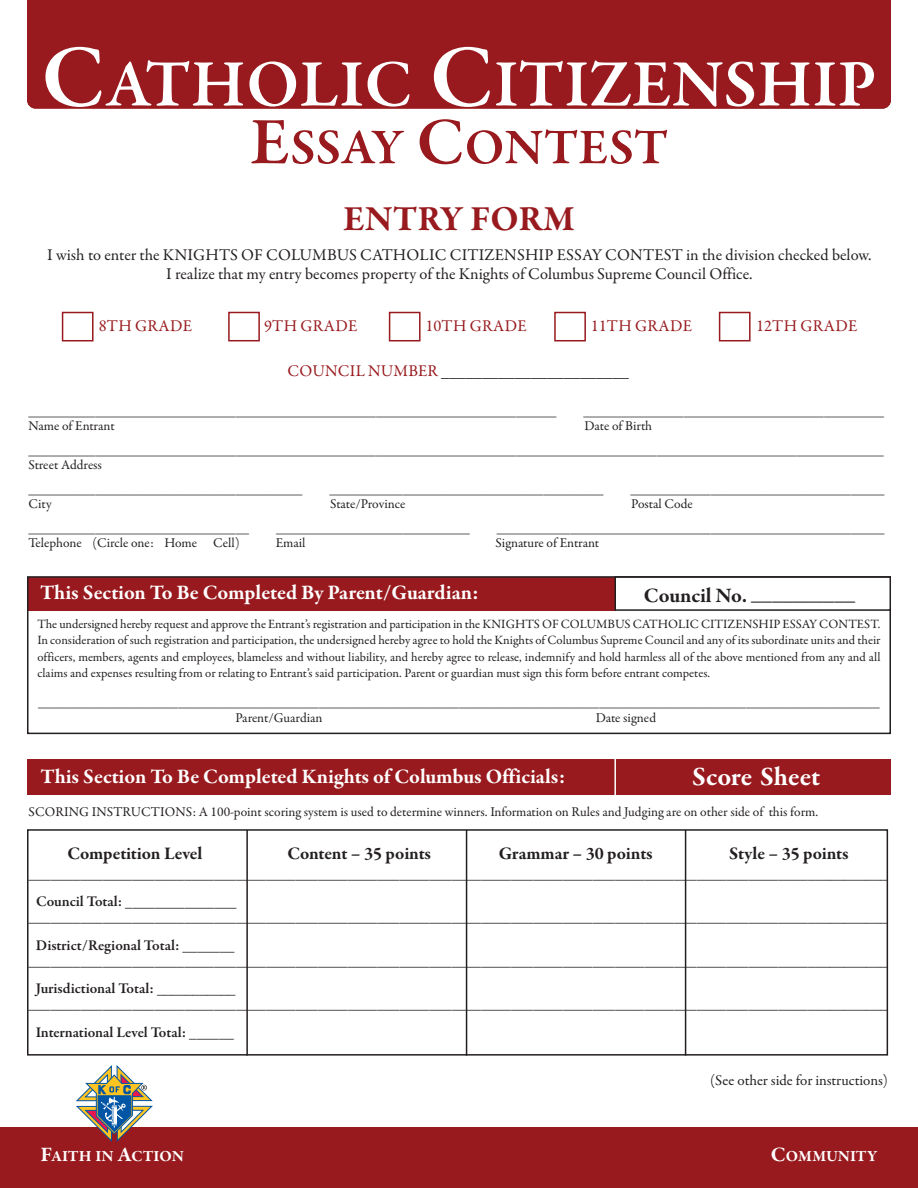
<style>
.page{position:relative;width:918px;height:1188px;background:#fff}
.page>*{position:absolute;margin:0;border:0;box-sizing:border-box;transform-origin:0 0}
.t1{font:600 67.5px "Garamond Premr Pro";color:#fff}
.t2{font:600 50.7px "Garamond Premr Pro";letter-spacing:.005em;color:#981a1e}
.t3{font:700 36px "Garamond Premr Pro";letter-spacing:.005em;color:#981a1e}
.t4{font:700 27px "Garamond Premr Pro";color:#fff}
.t5{font:700 21px "Garamond Premr Pro";color:#fff}
.t6{font:700 21px "Garamond Premr Pro";letter-spacing:-.005em;color:#231f20}
.t7{font:700 18px "Garamond Premr Pro";letter-spacing:-.01em;color:#231f20}
.t8{font:16.5px/19.8px "Garamond Premr Pro";color:#231f20;text-align:center}
.t9{font:16.5px "Garamond Premr Pro";letter-spacing:.02em;color:#981a1e}
.t10{font:700 15.75px "Garamond Premr Pro";color:#fff}
.t11{font:600 15px/28.5px "Garamond Premr Pro";color:#231f20}
.t12{font:15px "Garamond Premr Pro";color:#231f20}
.t13{font:13.5px/24px "Garamond Premr Pro";color:#231f20}
.t14{font:700 13.5px "Garamond Premr Pro";color:#231f20}
.t15{font:12.75px/16.5px "Garamond Premr Pro";letter-spacing:-.005em;color:#231f20;text-align:justify}
.s1{font-size:90px}
.s2{font-size:67.5px}
.s3{color:#981a1e}
.s4{font-size:21px}
</style>
<div class="page">
<div style="left:27px;top:0;width:864px;height:109px;background:#981a1e"></div>
<div style="left:62px;top:312px;width:32px;height:29px;border:2px solid #981a1e"></div>
<div style="left:228px;top:312px;width:32px;height:29px;border:2px solid #981a1e"></div>
<div style="left:389px;top:312px;width:32px;height:29px;border:2px solid #981a1e"></div>
<div style="left:554px;top:312px;width:32px;height:29px;border:2px solid #981a1e"></div>
<div style="left:719px;top:312px;width:32px;height:29px;border:2px solid #981a1e"></div>
<div style="left:0;top:1127px;width:918px;height:61px;background:#981a1e"></div>
<svg style="left:76px;top:1066px;width:76px;height:76px"></svg>
<div style="left:28px;top:577px;width:587px;height:34px;background:#981a1e"></div>
<div style="left:27px;top:576px;width:864px;height:158px;border:2px solid #231f20"></div>
<div style="left:614px;top:576px;width:277px;height:35px;border:2px solid #231f20"></div>
<div style="left:27px;top:760px;width:864px;height:35px;background:#981a1e"></div>
<div style="left:614px;top:757px;width:284px;height:43px;border:2px solid #fff"></div>
<div style="left:27px;top:829px;width:861px;height:227px;border:2px solid #231f20"></div>
<hr style="left:246px;top:830px;width:2px;height:226px;background:#231f20">
<hr style="left:466px;top:830px;width:1px;height:226px;background:#231f20">
<hr style="left:685px;top:830px;width:1px;height:226px;background:#231f20">
<h1 class="t1" style="left:41px;top:58px;width:837px"><span class="s1">C</span>ATHOLIC <span class="s1">C</span>ITIZENSHIP</h1>
<h2 class="t2" style="left:250px;top:127px;width:419px"><span class="s2">E</span>SSAY <span class="s2">C</span>ONTEST</h2>
<h3 class="t3" style="left:343px;top:205px;width:233px">ENTRY FORM</h3>
<p class="t8" style="left:47px;top:246px;width:826px">I wish to enter the KNIGHTS OF COLUMBUS CATHOLIC CITIZENSHIP ESSAY CONTEST in the division checked below.<br>I realize that my entry becomes property of the Knights of Columbus Supreme Council Office.</p>
<p class="t9" style="left:99px;top:320px;width:95px">8TH GRADE</p>
<p class="t9" style="left:264px;top:320px;width:95px">9TH GRADE</p>
<p class="t9" style="left:425px;top:320px;width:103px">10TH GRADE</p>
<p class="t9" style="left:591px;top:320px;width:103px">11TH GRADE</p>
<p class="t9" style="left:756px;top:320px;width:103px">12TH GRADE</p>
<p class="t8" style="left:287px;top:362px;width:343px"><span class="s3">COUNCIL NUMBER</span> _______________________</p>
<p class="t13" style="left:29px;top:400px;width:529px">_______________________________________________________________________________</p>
<p class="t13" style="left:583px;top:400px;width:302px">_____________________________________________</p>
<p class="t13" style="left:29px;top:415px;width:88px">Name of Entrant</p>
<p class="t13" style="left:29px;top:415px;width:857px;text-indent:556px">Date of Birth ________________________________________________________________________________________________________________________________</p>
<p class="t13" style="left:29px;top:454px;width:275px">Street Address _________________________________________</p>
<p class="t13" style="left:329px;top:478px;width:275px">_________________________________________</p>
<p class="t13" style="left:630px;top:478px;width:255px">______________________________________</p>
<p class="t13" style="left:29px;top:493px;width:25px">City</p>
<p class="t13" style="left:330px;top:493px;width:77px">State/Province</p>
<p class="t13" style="left:631px;top:493px;width:63px">Postal Code</p>
<p class="t13" style="left:29px;top:517px;width:222px">_________________________________</p>
<p class="t13" style="left:276px;top:517px;width:195px">_____________________________</p>
<p class="t13" style="left:497px;top:517px;width:389px">__________________________________________________________</p>
<p class="t13" style="left:29px;top:532px;width:213px">Telephone (Circle one: Home Cell)</p>
<p class="t13" style="left:276px;top:532px;width:31px">Email</p>
<p class="t13" style="left:496px;top:532px;width:105px">Signature of Entrant</p>
<h3 class="t5" style="left:40px;top:585px;width:440px">This Section To Be Completed By Parent/Guardian:</h3>
<p class="t15" style="left:37px;top:617px;width:845px">The undersigned hereby request and approve the Entrant’s registration and participation in the KNIGHTS OF COLUMBUS CATHOLIC CITIZENSHIP ESSAY CONTEST.<br>In consideration of such registration and participation, the undersigned hereby agree to hold the Knights of Columbus Supreme Council and any of its subordinate units and their officers, members, agents and employees, blameless and without liability, and hereby agree to release, indemnify and hold harmless all of the above mentioned from any and all claims and expenses resulting from or relating to Entrant’s said participation. Parent or guardian must sign this form before entrant competes.</p>
<p class="t14" style="left:38px;top:697px;width:843px">______________________________________________________________________________________________________________________________</p>
<p class="t13" style="left:235px;top:707px;width:89px">Parent/Guardian</p>
<p class="t13" style="left:596px;top:707px;width:62px">Date signed</p>
<h3 class="t6" style="left:644px;top:586px;width:213px">Council No. __________</h3>
<h3 class="t5" style="left:40px;top:769px;width:526px">This Section To Be Completed Knights of Columbus Officials:</h3>
<h3 class="t4" style="left:692px;top:766px;width:130px">Score Sheet</h3>
<p class="t13" style="left:28px;top:801px;width:791px">SCORING INSTRUCTIONS: A 100-point scoring system is used to determine winners. Information on Rules and Judging are on other side of this form.</p>
<h3 class="t7" style="left:67px;top:847px;width:136px">Competition Level</h3>
<h3 class="t7" style="left:287px;top:847px;width:145px">Content – 35 points</h3>
<h3 class="t7" style="left:499px;top:847px;width:155px">Grammar – 30 points</h3>
<h3 class="t7" style="left:729px;top:847px;width:121px">Style – 35 points</h3>
<p class="t11" style="left:36px;top:860px;width:853px;text-indent:-8px">____________________________________________________________________________________________________________________<br>Council Total: _______________</p>
<p class="t11" style="left:36px;top:904px;width:853px;text-indent:-7px">____________________________________________________________________________________________________________________<br>District/Regional Total: _______</p>
<p class="t11" style="left:36px;top:947px;width:853px;text-indent:-7px">____________________________________________________________________________________________________________________<br>Jurisdictional Total: ___________</p>
<p class="t11" style="left:36px;top:991px;width:853px;text-indent:-7px">____________________________________________________________________________________________________________________<br>International Level Total: ______</p>
<p class="t12" style="left:710px;top:1074px;width:179px">(See other side for instructions)</p>
<p class="t10" style="left:41px;top:1150px;width:145px"><span class="s4">F</span>AITH IN <span class="s4">A</span>CTION</p>
<p class="t10" style="left:771px;top:1149px;width:108px"><span class="s4">C</span>OMMUNITY</p>
</div>
